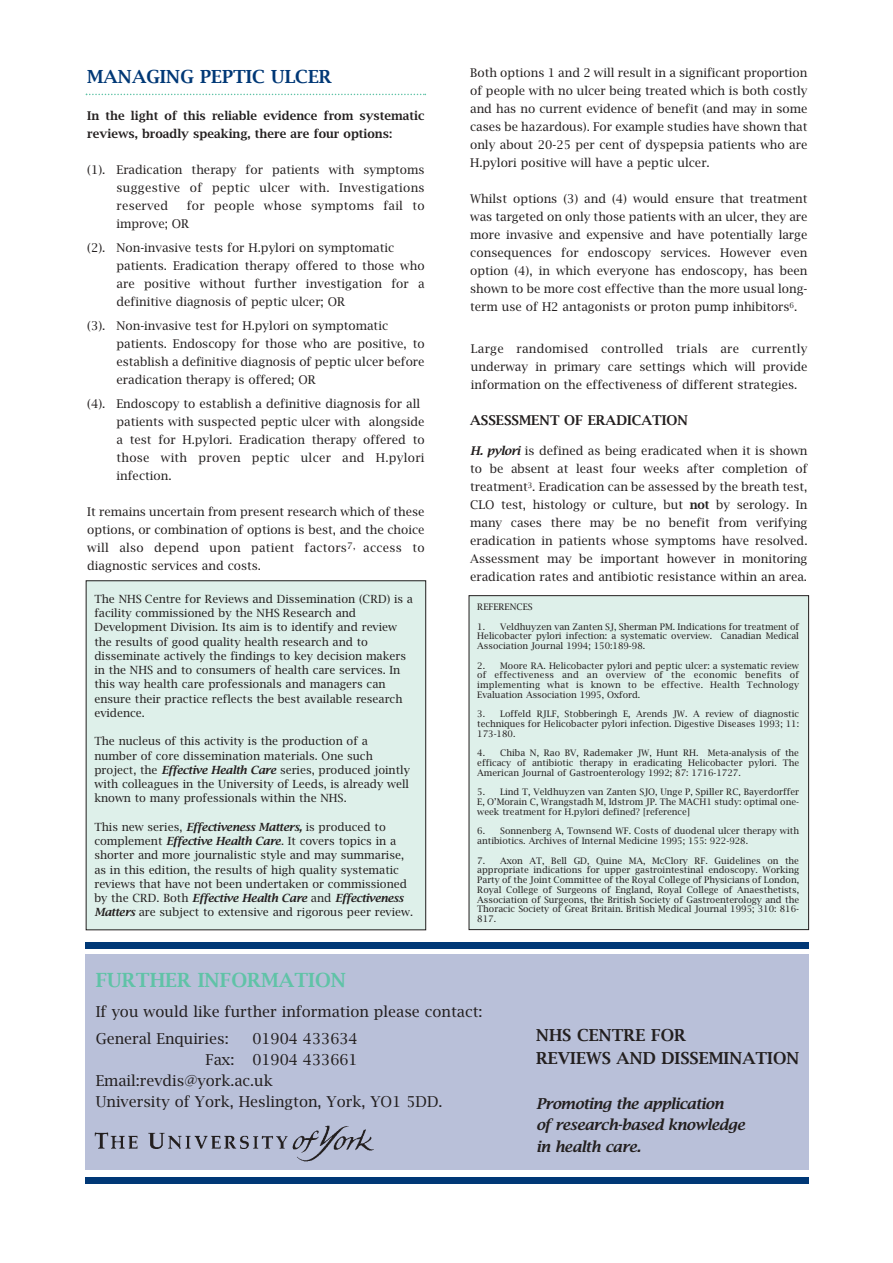
<style>
.page{position:relative;width:893px;height:1263px;background:#fff}
.page>*{position:absolute;margin:0;border:0;box-sizing:border-box;transform-origin:0 0}
.t1{font:600 19.5px "Lucida Bright";color:#60c3a7}
.t2{font:600 18px "Lucida Bright";color:#003876}
.t3{font:600 16.5px/23.2px "Lucida Bright";color:#231f1f}
.t4{font:15px/27px "Lucida Bright";color:#231f1f}
.t5{font:italic 600 15px/21.1px "Lucida Bright";letter-spacing:-.03em;color:#231f1f}
.t6{font:600 13.5px "Lucida Bright";color:#231f1f}
.t7{font:12px/18px "Lucida Bright";color:#231f1f;text-align:justify}
.t8{font:600 12px/18px "Lucida Bright";color:#231f1f}
.t9{font:12px/18px "Lucida Bright";letter-spacing:.02em;color:#231f1f}
.t10{font:11.25px/14.2px "Lucida Bright";color:#231f1f}
.t11{font:9px/9.8px "Lucida Bright";color:#231f1f;text-align:justify}
.s1{font-weight:600;font-style:italic}
.s2{font-weight:600}
</style>
<div class="page">
<div style="left:86px;top:955px;width:723px;height:215px;background:#b9c0d9"></div>
<div style="left:86px;top:942px;width:723px;height:6px;background:#003876"></div>
<div style="left:86px;top:1178px;width:723px;height:6px;background:#003876"></div>
<svg style="left:86px;top:94px;width:340px;height:1px"></svg>
<img style="left:94px;top:1125px;width:280px;height:37px">
<div style="left:469px;top:596px;width:339px;height:334px;background:#def0ea"></div>
<div style="left:468px;top:595px;width:341px;height:335px;border:1px solid #231f1f"></div>
<div style="left:86px;top:581px;width:339px;height:349px;background:#def0ea"></div>
<div style="left:86px;top:580px;width:340px;height:350px;border:1px solid #231f1f"></div>
<h2 class="t2" style="left:87px;top:69px;width:246px">MANAGING PEPTIC ULCER</h2>
<p class="t8" style="left:87px;top:108px;width:339px">In the light of this reliable evidence from systematic reviews, broadly speaking, there are four options:</p>
<p class="t7" style="left:116px;top:162px;width:309px;text-indent:-29px">(1). Eradication therapy for patients with symptoms suggestive of peptic ulcer with. Investigations reserved</p>
<p class="t9" style="left:116px;top:198px;width:309px;text-indent:70px">for people whose symptoms fail to improve; OR</p>
<p class="t7" style="left:116px;top:240px;width:309px;text-align:left;text-indent:-29px">(2). Non-invasive tests for H.pylori on symptomatic patients. Eradication therapy offered to those who are positive without further investigation for a definitive diagnosis of peptic ulcer; OR</p>
<p class="t7" style="left:116px;top:318px;width:309px;text-align:left;text-indent:-29px">(3). Non-invasive test for H.pylori on symptomatic patients. Endoscopy for those who are positive, to establish a definitive diagnosis of peptic ulcer before eradication therapy is offered; OR</p>
<p class="t7" style="left:116px;top:396px;width:309px;text-align:left;text-indent:-29px">(4). Endoscopy to establish a definitive diagnosis for all patients with suspected peptic ulcer with alongside a test for H.pylori. Eradication therapy offered to those with proven peptic ulcer and H.pylori infection.</p>
<p class="t7" style="left:87px;top:504px;width:339px">It remains uncertain from present research which of these options, or combination of options is best, and the choice will also depend upon patient factors<sup>7,</sup> access to diagnostic services and costs.</p>
<p class="t10" style="left:94px;top:592px;width:320px">The NHS Centre for Reviews and Dissemination (CRD) is a facility commissioned by the NHS Research and Development Division. Its aim is to identify and review the results of good quality health research and to disseminate actively the findings to key decision makers in the NHS and to consumers of health care services. In this way health care professionals and managers can ensure their practice reflects the best available research evidence.</p>
<p class="t10" style="left:94px;top:735px;width:317px">The nucleus of this activity is the production of a number of core dissemination materials. One such project, the <span class="s1">Effective Health Care</span> series, produced jointly with colleagues in the University of Leeds, is already well known to many professionals within the NHS.</p>
<p class="t10" style="left:94px;top:821px;width:320px">This new series, <span class="s1">Effectiveness Matters,</span> is produced to complement <span class="s1">Effective Health Care</span>. It covers topics in a shorter and more journalistic style and may summarise, as in this edition, the results of high quality systematic reviews that have not been undertaken or commissioned by the CRD. Both <span class="s1">Effective Health Care</span> and <span class="s1">Effectiveness Matters</span> are subject to extensive and rigorous peer review.</p>
<p class="t7" style="left:470px;top:64px;width:339px">Both options 1 and 2 will result in a significant proportion of people with no ulcer being treated which is both costly and has no current evidence of benefit (and may in some cases be hazardous). For example studies have shown that only about 20-25 per cent of dyspepsia patients who are H.pylori positive will have a peptic ulcer.</p>
<p class="t7" style="left:470px;top:190px;width:339px">Whilst options (3) and (4) would ensure that treatment was targeted on only those patients with an ulcer, they are more invasive and expensive and have potentially large consequences for endoscopy services. However even option (4), in which everyone has endoscopy, has been shown to be more cost effective than the more usual long&shy;term use of H2 antagonists or proton pump inhibitors<sup>6</sup>.</p>
<p class="t7" style="left:471px;top:340px;width:338px">Large randomised controlled trials are currently underway in primary care settings which will provide information on the effectiveness of different strategies.</p>
<p class="t6" style="left:470px;top:414px;width:219px">ASSESSMENT OF ERADICATION</p>
<p class="t7" style="left:470px;top:442px;width:339px"><span class="s1">H. pylori</span> is defined as being eradicated when it is shown to be absent at least four weeks after completion of treatment<sup>3</sup>. Eradication can be assessed by the breath test, CLO test, histology or culture, but <span class="s2">not</span> by serology. In many cases there may be no benefit from verifying eradication in patients whose symptoms have resolved.<br>Assessment may be important however in monitoring eradication rates and antibiotic resistance within an area.</p>
<p class="t11" style="left:477px;top:603px;width:57px">REFERENCES</p>
<p class="t11" style="left:477px;top:622px;width:323px">1. Veldhuyzen van Zanten SJ, Sherman PM. Indications for treatment of Helicobacter pylori infection: a systematic overview. Canadian Medical Association Journal 1994; 150:189-98.</p>
<p class="t11" style="left:477px;top:661px;width:323px">2. Moore RA. Helicobacter pylori and peptic ulcer: a systematic review of effectiveness and an overview of the economic benefits of implementing what is known to be effective. Health Technology Evaluation Association 1995, Oxford.</p>
<p class="t11" style="left:477px;top:710px;width:323px">3. Loffeld RJLF, Stobberingh E, Arends JW. A review of diagnostic techniques for Helicobacter pylori infection. Digestive Diseases 1993; 11:<br>173-180.</p>
<p class="t11" style="left:477px;top:749px;width:323px">4. Chiba N, Rao BV, Rademaker JW, Hunt RH. Meta-analysis of the efficacy of antibiotic therapy in eradicating Helicobacter pylori. The American Journal of Gastroenterology 1992; 87: 1716-1727.</p>
<p class="t11" style="left:477px;top:788px;width:323px">5. Lind T, Veldhuyzen van Zanten SJO, Unge P, Spiller RC, Bayerdorffer E, O’Morain C, Wrangstadh M, Idstrom JP. The MACH1 study: optimal one&shy;week treatment for H.pylori defined? [reference]</p>
<p class="t11" style="left:477px;top:827px;width:323px">6. Sonnenberg A, Townsend WF. Costs of duodenal ulcer therapy with antibiotics. Archives of Internal Medicine 1995; 155: 922-928.</p>
<p class="t11" style="left:477px;top:856px;width:323px">7. Axon AT, Bell GD, Quine MA, McClory RF. Guidelines on the appropriate indications for upper gastrointestinal endoscopy. Working Party of the Joint Committee of the Royal College of Physicians of London, Royal College of Surgeons of England, Royal College of Anaesthetists, Association of Surgeons, the British Society of Gastroenterology and the Thoracic Society of Great Britain. British Medical Journal 1995; 310: 816- 817.</p>
<h1 class="t1" style="left:96px;top:972px;width:252px">FURTHER INFORMATION</h1>
<p class="t4" style="left:96px;top:999px;width:388px">If you would like further information please contact:<br>General Enquiries:</p>
<p class="t4" style="left:252px;top:1026px;width:107px">01904 433634</p>
<p class="t4" style="left:206px;top:1047px;width:154px">Fax: 01904 433661</p>
<p class="t4" style="left:96px;top:1068px;width:178px">Email:revdis@york.ac.uk</p>
<p class="t4" style="left:96px;top:1089px;width:348px">University of York, Heslington, York, YO1 5DD.</p>
<h3 class="t3" style="left:536px;top:1024px;width:265px">NHS CENTRE FOR<br>REVIEWS AND DISSEMINATION</h3>
<p class="t5" style="left:536px;top:1094px;width:210px">Promoting the application<br>of research-based knowledge in health care.</p>
</div>
